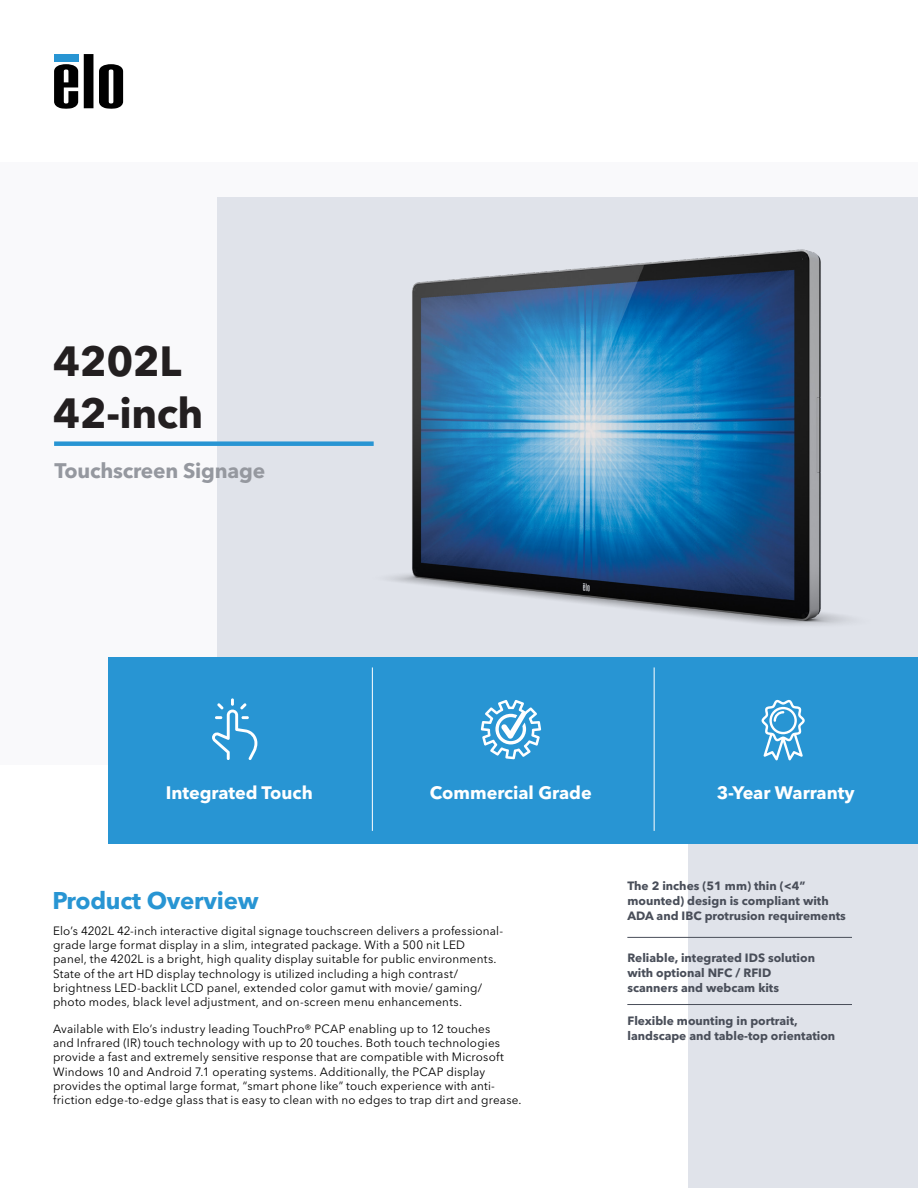
<style>
.page{position:relative;width:918px;height:1188px;background:#fff}
.page>*{position:absolute;margin:0;border:0;box-sizing:border-box;transform-origin:0 0}
.Section_Header{font:700 41.85px "Avenir Next LT Pro";letter-spacing:-.01em;color:#231f20}
.Section_Header-2{font:700 24px "Avenir Next LT Pro";letter-spacing:-.01em;color:#2895d3}
.Section_Header-3{font:700 20.85px "Avenir Next LT Pro";letter-spacing:-.01em;color:#95989f}
.t1{font:700 18px "Avenir Next LT Pro";color:#fff}
.Body_Copy{font:12px/14.4px "Avenir Next LT Pro";letter-spacing:.015em;color:#000}
.Sidebar_bullets{font:700 12px/15px "Avenir Next LT Pro";color:#494e59}
.Body_Copy_-_Bullets{font:700 12px/15px "Avenir Next LT Pro";color:#494e59}
</style>
<div class="page">
<div style="left:0;top:162px;width:918px;height:603px;background:#f9f9fb"></div>
<div style="left:217px;top:197px;width:701px;height:469px;background:#e0e3ea"></div>
<img style="left:390px;top:249px;width:460px;height:376px">
<svg style="left:84px;top:54px;width:9px;height:54px"></svg>
<svg style="left:54px;top:64px;width:24px;height:45px"></svg>
<svg style="left:99px;top:64px;width:24px;height:45px"></svg>
<div style="left:54px;top:54px;width:24px;height:7px;background:#2895d3"></div>
<div style="left:688px;top:842px;width:230px;height:346px;background:#e0e3ea"></div>
<div style="left:108px;top:657px;width:810px;height:186px;background:#2895d3"></div>
<div style="left:54px;top:441px;width:320px;height:5px;background:#2895d3"></div>
<hr style="left:372px;top:667px;width:1px;height:164px;background:#fff">
<hr style="left:654px;top:667px;width:1px;height:164px;background:#fff">
<hr style="left:627px;top:937px;width:225px;height:1px;background:#494e59">
<hr style="left:627px;top:1004px;width:225px;height:1px;background:#494e59">
<svg style="left:212px;top:698px;width:45px;height:62px"></svg>
<svg style="left:481px;top:700px;width:60px;height:59px"></svg>
<svg style="left:762px;top:700px;width:43px;height:60px"></svg>
<p class="Section_Header" style="left:53px;top:336px;width:130px">4202L</p>
<p class="Section_Header" style="left:53px;top:388px;width:152px">42-inch</p>
<p class="Section_Header-3" style="left:55px;top:458px;width:212px">Touchscreen Signage</p>
<p class="t1" style="left:166px;top:781px;width:149px">Integrated Touch</p>
<p class="t1" style="left:430px;top:781px;width:163px">Commercial Grade</p>
<p class="t1" style="left:717px;top:781px;width:139px">3-Year Warranty</p>
<p class="Section_Header-2" style="left:52px;top:886px;width:208px">Product Overview</p>
<p class="Sidebar_bullets" style="left:627px;top:879px;width:220px">The 2 inches (51 mm) thin (&lt;4” mounted) design is compliant with<br>ADA and IBC protrusion requirements</p>
<p class="Sidebar_bullets" style="left:627px;top:950px;width:189px">Reliable, integrated IDS solution with optional NFC / RFID scanners and webcam kits</p>
<p class="Body_Copy_-_Bullets" style="left:627px;top:1013px;width:209px">Flexible mounting in portrait, landscape and table-top orientation</p>
<p class="Body_Copy" style="left:53px;top:923px;width:452px">Elo’s 4202L 42-inch interactive digital signage touchscreen delivers a professional&shy;grade large format display in a slim, integrated package. With a 500 nit LED<br>panel, the 4202L is a bright, high quality display suitable for public environments.<br>State of the art HD display technology is utilized including a high contrast/ brightness LED-backlit LCD panel, extended color gamut with movie/ gaming/ photo modes, black level adjustment, and on-screen menu enhancements.</p>
<p class="Body_Copy" style="left:53px;top:1021px;width:470px">Available with Elo’s industry leading TouchPro® PCAP enabling up to 12 touches<br>and Infrared (IR) touch technology with up to 20 touches. Both touch technologies provide a fast and extremely sensitive response that are compatible with Microsoft Windows 10 and Android 7.1 operating systems. Additionally, the PCAP display provides the optimal large format, “smart phone like” touch experience with anti&shy;friction edge-to-edge glass that is easy to clean with no edges to trap dirt and grease.</p>
</div>
